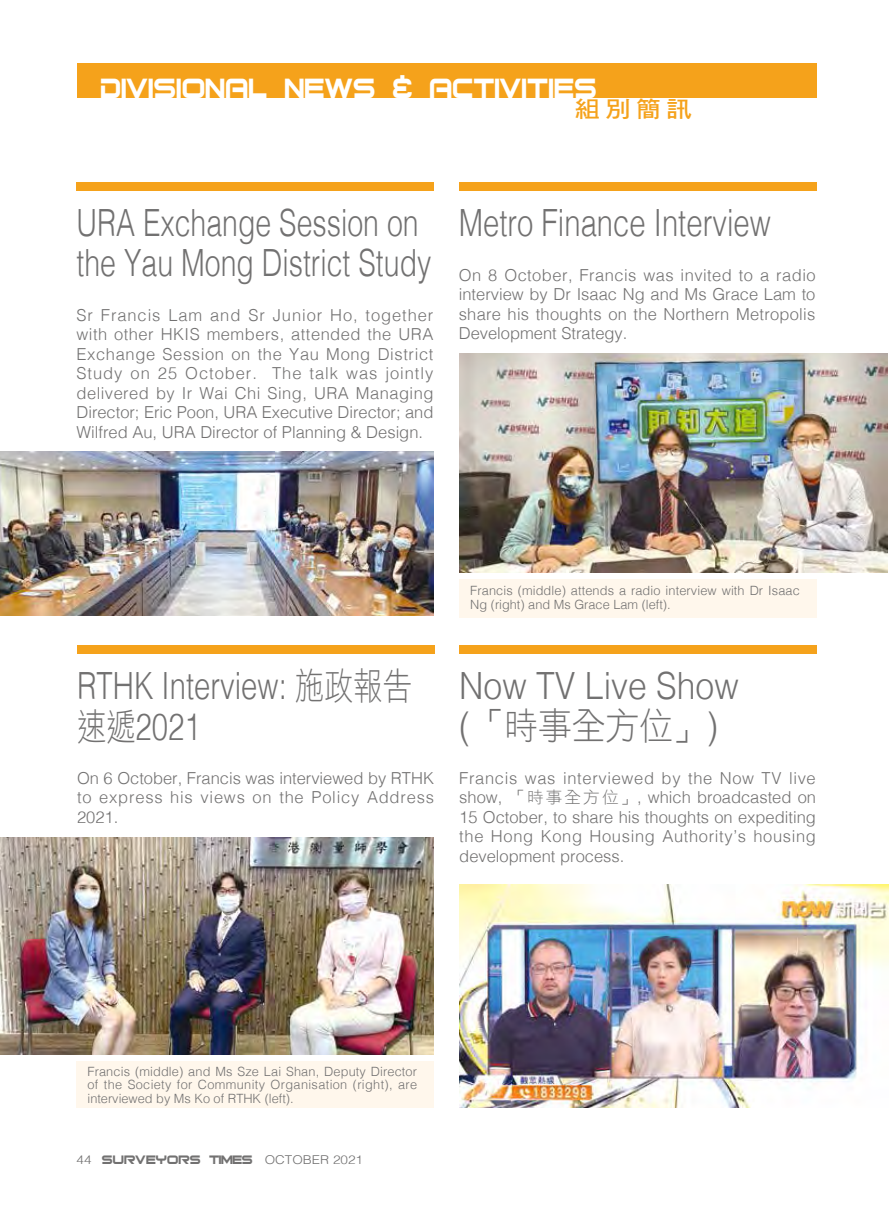
<style>
.page{position:relative;width:893px;height:1217px;background:#fff}
.page>*{position:absolute;margin:0;border:0;box-sizing:border-box;transform-origin:0 0}
.t1{font:300 37.5px/40.5px "Helvetica";color:#727171;scale:.78 1}
.t2{font:300 37.5px/40.5px "Helvetica";color:#727171;scale:.76 1}
.t3{font:37.5px "Bitsumishi";color:#fff;scale:.9 1}
.t4{font:300 37.5px "Helvetica";color:#727171;scale:.9 1}
.t5{font:37.5px "DF Li Hei Lt HK BF";color:#727171;scale:.9 1}
.t6{font:22.95px "DF Hei Bd HK BF";color:#f5a21b;scale:1.11 1}
.t7{font:300 16.5px/19.5px "Helvetica";color:#727171;text-align:justify}
.t8{font:16.5px "Bitsumishi";color:#727171}
.t9{font:300 12.75px/13.5px "Helvetica";letter-spacing:.01em;color:#727171;text-align:justify}
.s1{font-family:"DF Li Hei Lt HK BF";font-weight:400}
.s2{font-family:"Helvetica";font-weight:300}
.s3{font-family:"Helvetica";font-weight:300;font-size:12.15px}
</style>
<div class="page">
<div style="left:77px;top:64px;width:739px;height:34px;background:#f5a21b"></div>
<div style="left:77px;top:644px;width:357px;height:9px;background:#f5a21b"></div>
<div style="left:459px;top:644px;width:357px;height:9px;background:#f5a21b"></div>
<div style="left:460px;top:182px;width:357px;height:9px;background:#f5a21b"></div>
<img style="left:0;top:837px;width:434px;height:217px">
<div style="left:77px;top:1061px;width:357px;height:46px;background:#fff7ec"></div>
<div style="left:460px;top:579px;width:357px;height:38px;background:#fff7ec"></div>
<img style="left:459px;top:353px;width:428px;height:219px">
<img style="left:459px;top:884px;width:430px;height:223px">
<div style="left:77px;top:182px;width:357px;height:8px;background:#f5a21b"></div>
<img style="left:0;top:451px;width:433px;height:164px">
<h1 class="t3" style="left:101px;top:73px;width:553px">DIVISIONAL NEWS &amp; ACTIVITIES</h1>
<h2 class="t6" style="left:575px;top:97px;width:107px">組別簡訊</h2>
<h1 class="t2" style="left:77px;top:200px;width:468px">URA Exchange Session on the Yau Mong District Study</h1>
<p class="t7" style="left:77px;top:304px;width:358px">Sr Francis Lam and Sr Junior Ho, together with other HKIS members, attended the URA Exchange Session on the Yau Mong District Study on 25 October. The talk was jointly delivered by Ir Wai Chi Sing, URA Managing Director; Eric Poon, URA Executive Director; and Wilfred Au, URA Director of Planning &amp; Design.</p>
<h1 class="t1" style="left:459px;top:200px;width:402px">Metro Finance Interview</h1>
<p class="t7" style="left:459px;top:264px;width:358px">On 8 October, Francis was invited to a radio interview by Dr Isaac Ng and Ms Grace Lam to share his thoughts on the Northern Metropolis Development Strategy.</p>
<h1 class="t1" style="left:77px;top:662px;width:431px">RTHK Interview: <span class="s1">施政報告速遞</span>2021</h1>
<p class="t7" style="left:77px;top:766px;width:358px">On 6 October, Francis was interviewed by RTHK to express his views on the Policy Address 2021.</p>
<p class="t9" style="left:470px;top:583px;width:331px">Francis (middle) attends a radio interview with Dr Isaac<br>Ng (right) and Ms Grace Lam (left).</p>
<h1 class="t4" style="left:459px;top:653px;width:312px">Now TV Live Show</h1>
<h1 class="t5" style="left:459px;top:707px;width:289px"><span class="s2">(</span>「時事全方位」<span class="s2">)</span></h1>
<p class="t7" style="left:459px;top:766px;width:358px">Francis was interviewed by the Now TV live show, <span class="s1">「時事全方位」</span>, which broadcasted on 15 October, to share his thoughts on expediting the Hong Kong Housing Authority’s housing development process.</p>
<p class="t9" style="left:88px;top:1063px;width:331px">Francis (middle) and Ms Sze Lai Shan, Deputy Director of the Society for Community Organisation (right), are interviewed by Ms Ko of RTHK (left).</p>
<p class="t8" style="left:77px;top:1152px;width:288px"><span class="s3">44</span> SURVEYORS TIMES <span class="s3">OCTOBER 2021</span></p>
</div>
